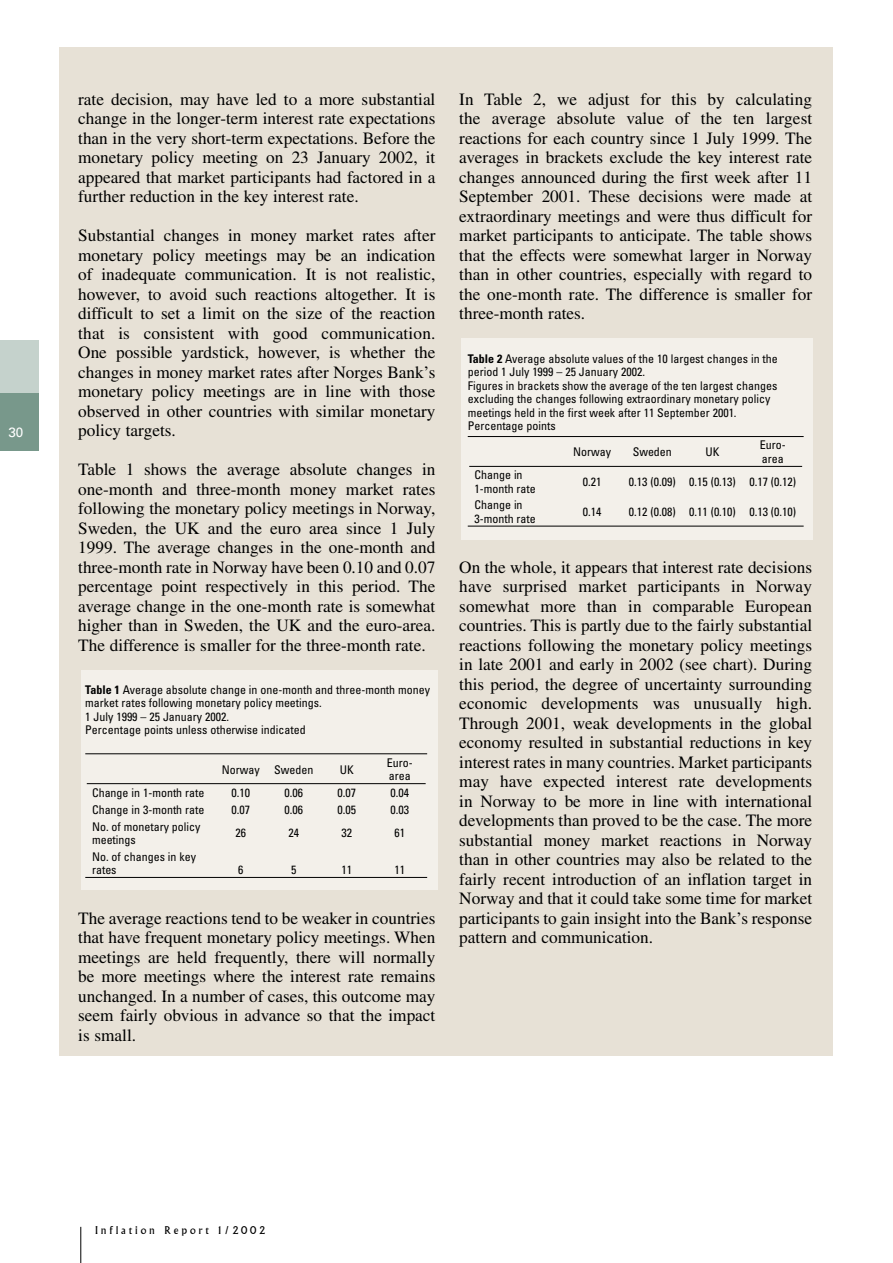
<style>
.page{position:relative;width:893px;height:1263px;background:#fff}
.page>*{position:absolute;margin:0;border:0;box-sizing:border-box;transform-origin:0 0}
.t1{font:17.25px/19.5px "Times";color:#000;text-align:justify}
.t2{font:13.5px "Univers";color:#fff}
.Tabell__tall{font:condensed 12px/13.5px "Univers";color:#000}
.t3{font:10.5px "Albertus";letter-spacing:.27em;color:#000}
.s1{font-weight:700}
</style>
<div class="page">
<hr style="left:80px;top:1227px;width:1px;height:36px;background:#000">
<div style="left:0;top:340px;width:39px;height:111px;background:#c5d2cc"></div>
<div style="left:0;top:393px;width:39px;height:58px;background:#78988b"></div>
<div style="left:60px;top:47px;width:773px;height:1009px;background:#e7e1d6"></div>
<div style="left:461px;top:339px;width:351px;height:201px;background:#f3f0ea"></div>
<hr style="left:468px;top:436px;width:94px;height:1px;background:#000">
<hr style="left:562px;top:436px;width:60px;height:1px;background:#000">
<hr style="left:622px;top:436px;width:60px;height:1px;background:#000">
<hr style="left:682px;top:436px;width:61px;height:1px;background:#000">
<hr style="left:743px;top:436px;width:61px;height:1px;background:#000">
<hr style="left:562px;top:526px;width:60px;height:1px;background:#000">
<hr style="left:622px;top:526px;width:60px;height:1px;background:#000">
<hr style="left:682px;top:526px;width:61px;height:1px;background:#000">
<hr style="left:743px;top:526px;width:61px;height:1px;background:#000">
<hr style="left:562px;top:466px;width:60px;height:1px;background:#000">
<hr style="left:622px;top:466px;width:60px;height:1px;background:#000">
<hr style="left:682px;top:466px;width:61px;height:1px;background:#000">
<hr style="left:743px;top:466px;width:59px;height:1px;background:#000">
<hr style="left:469px;top:466px;width:93px;height:1px;background:#000">
<hr style="left:468px;top:526px;width:94px;height:1px;background:#000">
<div style="left:81px;top:670px;width:356px;height:220px;background:#f3f0ea"></div>
<hr style="left:85px;top:753px;width:129px;height:1px;background:#000">
<hr style="left:214px;top:753px;width:53px;height:1px;background:#000">
<hr style="left:267px;top:753px;width:53px;height:1px;background:#000">
<hr style="left:320px;top:753px;width:53px;height:1px;background:#000">
<hr style="left:373px;top:753px;width:54px;height:1px;background:#000">
<hr style="left:85px;top:877px;width:129px;height:1px;background:#000">
<hr style="left:214px;top:877px;width:53px;height:1px;background:#000">
<hr style="left:267px;top:877px;width:53px;height:1px;background:#000">
<hr style="left:320px;top:877px;width:53px;height:1px;background:#000">
<hr style="left:373px;top:877px;width:54px;height:1px;background:#000">
<hr style="left:87px;top:783px;width:127px;height:1px;background:#000">
<hr style="left:214px;top:783px;width:53px;height:1px;background:#000">
<hr style="left:267px;top:783px;width:53px;height:1px;background:#000">
<hr style="left:320px;top:783px;width:53px;height:1px;background:#000">
<hr style="left:373px;top:783px;width:53px;height:1px;background:#000">
<p class="t2" style="left:8px;top:424px;width:17px">30</p>
<p class="t1" style="left:78px;top:89px;width:359px">rate decision, may have led to a more substantial change in the longer-term interest rate expectations than in the very short-term expectations. Before the monetary policy meeting on 23 January 2002, it appeared that market participants had factored in a further reduction in the key interest rate.</p>
<p class="t1" style="left:78px;top:225px;width:359px">Substantial changes in money market rates after monetary policy meetings may be an indication of inadequate communication. It is not realistic, however, to avoid such reactions altogether. It is difficult to set a limit on the size of the reaction that is consistent with good communication.<br>One possible yardstick, however, is whether the changes in money market rates after Norges Bank’s monetary policy meetings are in line with those observed in other countries with similar monetary policy targets.</p>
<p class="t1" style="left:78px;top:459px;width:359px">Table 1 shows the average absolute changes in one-month and three-month money market rates following the monetary policy meetings in Norway, Sweden, the UK and the euro area since 1 July 1999. The average changes in the one-month and three-month rate in Norway have been 0.10 and 0.07 percentage point respectively in this period. The average change in the one-month rate is somewhat higher than in Sweden, the UK and the euro-area.<br>The difference is smaller for the three-month rate.</p>
<p class="Tabell__tall" style="left:85px;top:682px;width:346px"><span class="s1">Table 1</span> Average absolute change in one-month and three-month money market rates following monetary policy meetings.</p>
<p class="Tabell__tall" style="left:85px;top:709px;width:145px">1 July 1999 – 25 January 2002.</p>
<p class="Tabell__tall" style="left:85px;top:723px;width:222px">Percentage points unless otherwise indicated</p>
<p class="Tabell__tall" style="left:222px;top:762px;width:39px">Norway</p>
<p class="Tabell__tall" style="left:274px;top:762px;width:41px">Sweden</p>
<p class="Tabell__tall" style="left:340px;top:762px;width:15px">UK</p>
<p class="Tabell__tall" style="left:387px;top:755px;width:27px">Euro-</p>
<p class="Tabell__tall" style="left:389px;top:769px;width:23px">area</p>
<p class="Tabell__tall" style="left:92px;top:785px;width:114px">Change in 1-month rate</p>
<p class="Tabell__tall" style="left:232px;top:786px;width:20px">0.10</p>
<p class="Tabell__tall" style="left:285px;top:786px;width:20px">0.06</p>
<p class="Tabell__tall" style="left:338px;top:786px;width:20px">0.07</p>
<p class="Tabell__tall" style="left:391px;top:786px;width:20px">0.04</p>
<p class="Tabell__tall" style="left:92px;top:803px;width:114px">Change in 3-month rate</p>
<p class="Tabell__tall" style="left:232px;top:803px;width:20px">0.07</p>
<p class="Tabell__tall" style="left:285px;top:803px;width:20px">0.06</p>
<p class="Tabell__tall" style="left:338px;top:803px;width:20px">0.05</p>
<p class="Tabell__tall" style="left:391px;top:803px;width:20px">0.03</p>
<p class="Tabell__tall" style="left:92px;top:819px;width:110px">No. of monetary policy meetings</p>
<p class="Tabell__tall" style="left:236px;top:826px;width:12px">26</p>
<p class="Tabell__tall" style="left:289px;top:826px;width:12px">24</p>
<p class="Tabell__tall" style="left:342px;top:826px;width:12px">32</p>
<p class="Tabell__tall" style="left:395px;top:826px;width:12px">61</p>
<p class="Tabell__tall" style="left:92px;top:849px;width:106px">No. of changes in key rates</p>
<p class="Tabell__tall" style="left:238px;top:863px;width:7px">6</p>
<p class="Tabell__tall" style="left:291px;top:863px;width:7px">5</p>
<p class="Tabell__tall" style="left:342px;top:863px;width:12px">11</p>
<p class="Tabell__tall" style="left:395px;top:863px;width:12px">11</p>
<p class="t1" style="left:78px;top:908px;width:359px">The average reactions tend to be weaker in countries that have frequent monetary policy meetings. When meetings are held frequently, there will normally be more meetings where the interest rate remains unchanged. In a number of cases, this outcome may seem fairly obvious in advance so that the impact is small.</p>
<p class="t1" style="left:459px;top:89px;width:355px">In Table 2, we adjust for this by calculating the average absolute value of the ten largest reactions for each country since 1 July 1999. The averages in brackets exclude the key interest rate changes announced during the first week after 11<br>September 2001. These decisions were made at extraordinary meetings and were thus difficult for market participants to anticipate. The table shows that the effects were somewhat larger in Norway than in other countries, especially with regard to the one-month rate. The difference is smaller for three-month rates.</p>
<p class="Tabell__tall" style="left:468px;top:352px;width:312px"><span class="s1">Table 2</span> Average absolute values of the 10 largest changes in the period 1 July 1999 – 25 January 2002.</p>
<p class="Tabell__tall" style="left:468px;top:379px;width:311px">Figures in brackets show the average of the ten largest changes excluding the changes following extraordinary monetary policy meetings held in the first week after 11 September 2001.</p>
<p class="Tabell__tall" style="left:468px;top:419px;width:90px">Percentage points</p>
<p class="Tabell__tall" style="left:573px;top:445px;width:39px">Norway</p>
<p class="Tabell__tall" style="left:633px;top:445px;width:41px">Sweden</p>
<p class="Tabell__tall" style="left:706px;top:445px;width:15px">UK</p>
<p class="Tabell__tall" style="left:760px;top:438px;width:27px">Euro-</p>
<p class="Tabell__tall" style="left:762px;top:452px;width:23px">area</p>
<p class="Tabell__tall" style="left:474px;top:468px;width:50px">Change in</p>
<p class="Tabell__tall" style="left:474px;top:482px;width:63px">1-month rate</p>
<p class="Tabell__tall" style="left:474px;top:498px;width:50px">Change in</p>
<p class="Tabell__tall" style="left:474px;top:511px;width:63px">3-month rate</p>
<p class="Tabell__tall" style="left:583px;top:475px;width:20px">0.21</p>
<p class="Tabell__tall" style="left:629px;top:475px;width:48px">0.13 (0.09)</p>
<p class="Tabell__tall" style="left:689px;top:475px;width:48px">0.15 (0.13)</p>
<p class="Tabell__tall" style="left:749px;top:475px;width:48px">0.17 (0.12)</p>
<p class="Tabell__tall" style="left:583px;top:505px;width:20px">0.14</p>
<p class="Tabell__tall" style="left:629px;top:505px;width:48px">0.12 (0.08)</p>
<p class="Tabell__tall" style="left:689px;top:505px;width:48px">0.11 (0.10)</p>
<p class="Tabell__tall" style="left:749px;top:505px;width:48px">0.13 (0.10)</p>
<p class="t1" style="left:459px;top:557px;width:354px">On the whole, it appears that interest rate decisions have surprised market participants in Norway somewhat more than in comparable European countries. This is partly due to the fairly substantial reactions following the monetary policy meetings in late 2001 and early in 2002 (see chart). During this period, the degree of uncertainty surrounding economic developments was unusually high.<br>Through 2001, weak developments in the global economy resulted in substantial reductions in key interest rates in many countries. Market participants may have expected interest rate developments in Norway to be more in line with international developments than proved to be the case. The more substantial money market reactions in Norway than in other countries may also be related to the fairly recent introduction of an inflation target in Norway and that it could take some time for market participants to gain insight into the Bank’s response pattern and communication.</p>
<p class="t3" style="left:95px;top:1224px;width:171px">Inflation Report 1/2002</p>
</div>
